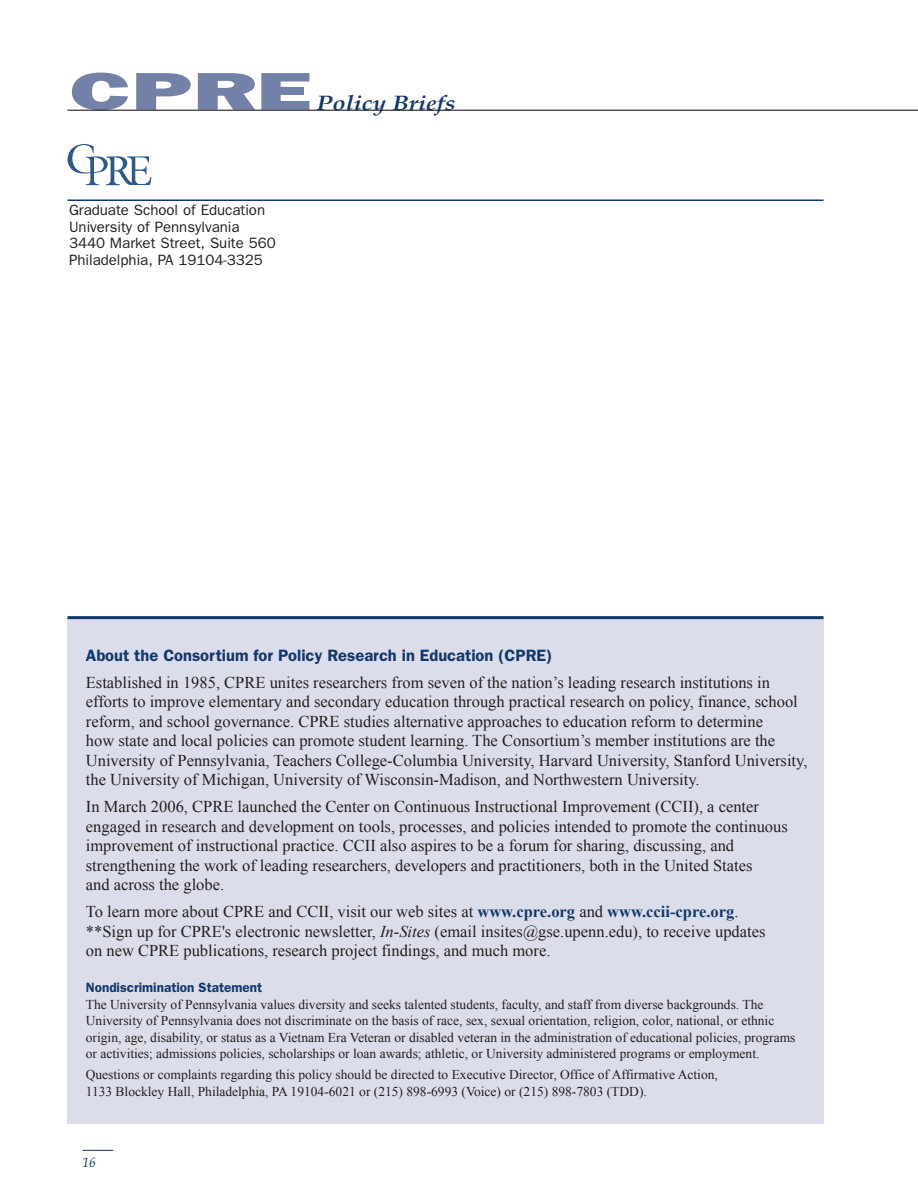
<style>
.page{position:relative;width:918px;height:1188px;background:#fff}
.page>*{position:absolute;margin:0;border:0;box-sizing:border-box;transform-origin:0 0}
.t1{font:800 53.4px "Franklin Gothic";color:#7380a8;scale:1.75 1}
.t2{font:italic 700 21px "Palatino";color:#11386d;scale:1.15 1}
.t3{font:16.5px/19.5px "Times New Roman";color:#231f20}
.t4{font:600 16.5px "Franklin Gothic";color:#11386d}
.t5{font:15px/16.5px "Franklin Gothic";color:#231f20}
.t6{font:13.5px/16.5px "Times New Roman";color:#231f20}
.t7{font:600 13.5px "Franklin Gothic";color:#11386d}
.t8{font:italic 13.5px "Palatino";color:#11386d}
.s1{font-weight:700;color:#11386d}
.s2{font-style:italic}
</style>
<div class="page">
<hr style="left:82px;top:1150px;width:31px;height:1px;background:#11386d">
<div style="left:68px;top:619px;width:756px;height:505px;background:#dbdeea"></div>
<hr style="left:68px;top:200px;width:756px;height:1px;background:#11386d">
<hr style="left:68px;top:616px;width:756px;height:3px;background:#11386d">
<svg style="left:67px;top:144px;width:85px;height:41px"></svg>
<hr style="left:68px;top:110px;width:850px;height:1px;background:#231f20">
<h1 class="t1" style="left:70px;top:60px;width:140px">CPRE</h1>
<p class="t2" style="left:316px;top:95px;width:123px">Policy Briefs</p>
<p class="t5" style="left:69px;top:202px;width:208px">Graduate School of Education<br>University of Pennsylvania<br>3440 Market Street, Suite 560<br>Philadelphia, PA 19104-3325</p>
<p class="t4" style="left:86px;top:645px;width:468px">About the Consortium for Policy Research in Education (CPRE)</p>
<p class="t3" style="left:86px;top:672px;width:723px">Established in 1985, CPRE unites researchers from seven of the nation’s leading research institutions in efforts to improve elementary and secondary education through practical research on policy, finance, school reform, and school governance. CPRE studies alternative approaches to education reform to determine<br>how state and local policies can promote student learning. The Consortium’s member institutions are the University of Pennsylvania, Teachers College-Columbia University, Harvard University, Stanford University, the University of Michigan, University of Wisconsin-Madison, and Northwestern University.</p>
<p class="t3" style="left:86px;top:797px;width:704px">In March 2006, CPRE launched the Center on Continuous Instructional Improvement (CCII), a center engaged in research and development on tools, processes, and policies intended to promote the continuous improvement of instructional practice. CCII also aspires to be a forum for sharing, discussing, and strengthening the work of leading researchers, developers and practitioners, both in the United States<br>and across the globe.</p>
<p class="t3" style="left:86px;top:902px;width:681px">To learn more about CPRE and CCII, visit our web sites at <span class="s1">www.cpre.org</span> and <span class="s1">www.ccii-cpre.org</span>. **Sign up for CPRE's electronic newsletter, <span class="s2">In-Sites</span> (email insites@gse.upenn.edu), to receive updates on new CPRE publications, research project findings, and much more.</p>
<p class="t7" style="left:86px;top:980px;width:178px">Nondiscrimination Statement</p>
<p class="t6" style="left:86px;top:996px;width:711px">The University of Pennsylvania values diversity and seeks talented students, faculty, and staff from diverse backgrounds. The University of Pennsylvania does not discriminate on the basis of race, sex, sexual orientation, religion, color, national, or ethnic origin, age, disability, or status as a Vietnam Era Veteran or disabled veteran in the administration of educational policies, programs or activities; admissions policies, scholarships or loan awards; athletic, or University administered programs or employment.</p>
<p class="t6" style="left:86px;top:1067px;width:634px">Questions or complaints regarding this policy should be directed to Executive Director, Office of Affirmative Action,<br>1133 Blockley Hall, Philadelphia, PA 19104-6021 or (215) 898-6993 (Voice) or (215) 898-7803 (TDD).</p>
<p class="t8" style="left:82px;top:1157px;width:15px">16</p>
</div>
